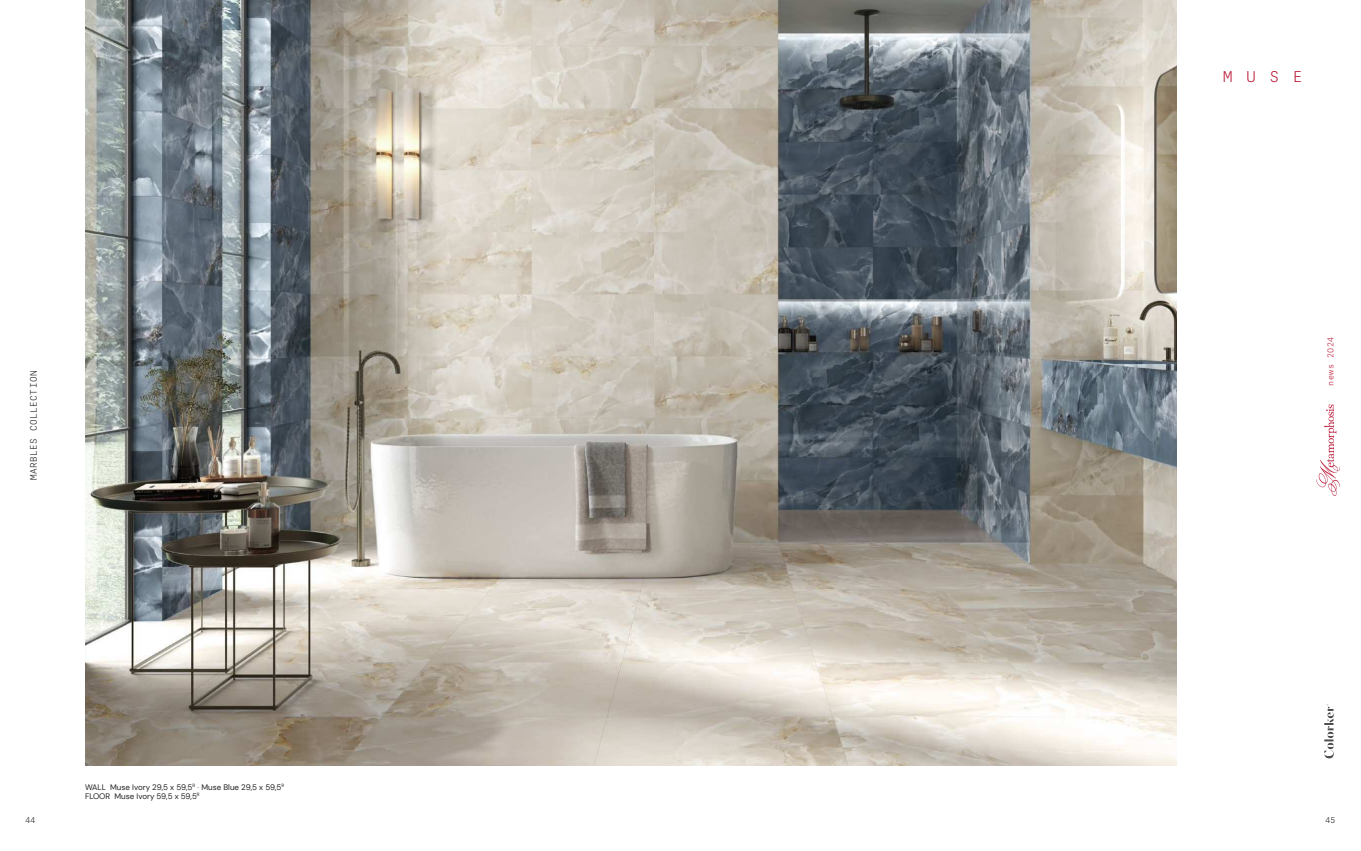
<style>
.page{position:relative;width:1361px;height:851px;background:#fff}
.page>*{position:absolute;margin:0;border:0;box-sizing:border-box;transform-origin:0 0}
.t1{font:300 15px "Adelle Mono";color:#bb1e3c}
.t2{font:300 9px "Adelle Mono";letter-spacing:.06em;color:#231f20}
.t3{font:300 8.1px "Adelle Mono";letter-spacing:.06em;color:#bb1e3c}
.t4{font:8px/9px "DM Sans";color:#231f20}
.t5{font:300 8px "Adelle Mono";color:#231f20}
.s1{font-family:"Real Head Pro";font-weight:300}
</style>
<div class="page">
<img style="left:85px;top:0;width:1091px;height:765px">
<svg style="left:1324px;top:704px;width:9px;height:54px"></svg>
<svg style="left:1316px;top:404px;width:24px;height:92px"></svg>
<p class="t2" style="left:28px;top:480px;width:111px;rotate:-90deg">MARBLES COLLECTION</p>
<p class="t4" style="left:85px;top:782px;width:201px">WALL Muse Ivory 29,5 x 59,5<sup>R</sup> <span class="s1">·</span> Muse Blue 29,5 x 59,5<sup>R<br></sup>FLOOR Muse Ivory 59,5 x 59,5<sup>R</sup></p>
<h1 class="t1" style="left:1223px;top:68px;width:81px">MUSE</h1>
<p class="t3" style="left:1326px;top:385px;width:51px;rotate:-90deg">news 2024</p>
<p class="t5" style="left:26px;top:815px;width:11px">44</p>
<p class="t5" style="left:1325px;top:815px;width:11px">45</p>
</div>
